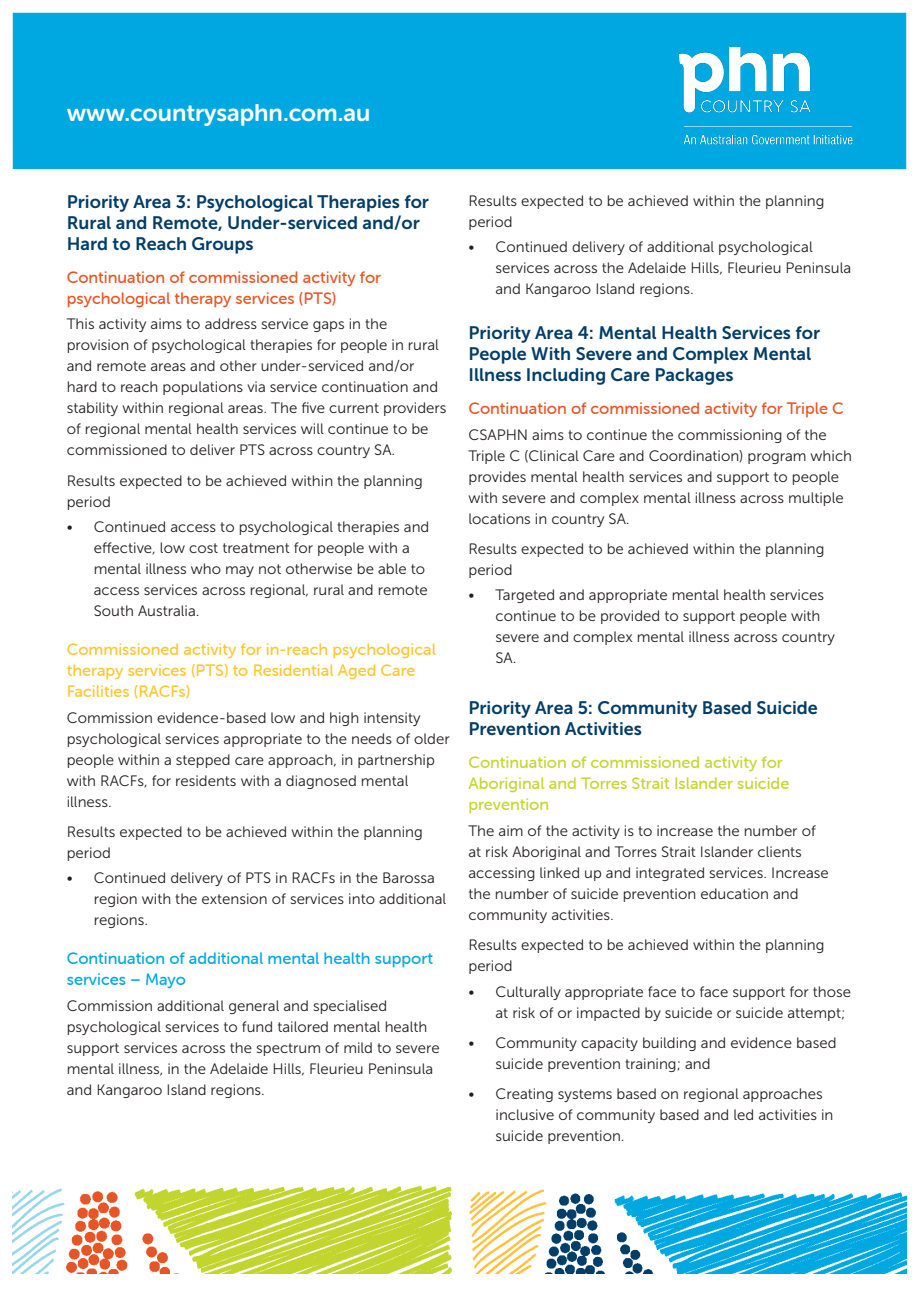
<style>
.page{position:relative;width:919px;height:1289px;background:#fff}
.page>*{position:absolute;margin:0;border:0;box-sizing:border-box;transform-origin:0 0}
.t1{font:24px "Museo Sans Rounded 700";color:#fff}
.t2{font:18px/21px "Museo Sans 700";color:#003d69}
.t3{font:16.5px/21px "Museo Sans Rounded 500";color:#e95424}
.t4{font:16.5px/21px "Museo Sans Rounded 500";color:#fec62e}
.t5{font:16.5px/21px "Museo Sans Rounded 500";color:#c4d62e}
.t6{font:16.5px/21px "Museo Sans Rounded 500";color:#00a8e1}
.t7{font:15px/21px "Museo Sans 300";color:#231f20}
</style>
<div class="page">
<img style="left:13px;top:1185px;width:893px;height:88px">
<div style="left:13px;top:13px;width:893px;height:156px;background:#00a8e1"></div>
<img style="left:679px;top:47px;width:173px;height:98px">
<p class="t1" style="left:67px;top:99px;width:305px">www.countrysaphn.com.au</p>
<p class="t2" style="left:67px;top:191px;width:363px">Priority Area 3: Psychological Therapies for<br>Rural and Remote, Under-serviced and/or<br>Hard to Reach Groups</p>
<p class="t3" style="left:67px;top:267px;width:316px">Continuation of commissioned activity for psychological therapy services (PTS)</p>
<p class="t7" style="left:67px;top:314px;width:381px">This activity aims to address service gaps in the provision of psychological therapies for people in rural and remote areas and other under-serviced and/or hard to reach populations via service continuation and stability within regional areas. The five current providers of regional mental health services will continue to be commissioned to deliver PTS across country SA.</p>
<p class="t7" style="left:67px;top:470px;width:357px">Results expected to be achieved within the planning period</p>
<p class="t7" style="left:94px;top:516px;width:337px;text-indent:-27px">• Continued access to psychological therapies and effective, low cost treatment for people with a mental illness who may not otherwise be able to access services across regional, rural and remote South Australia.</p>
<p class="t4" style="left:67px;top:639px;width:371px">Commissioned activity for in-reach psychological therapy services (PTS) to Residential Aged Care<br>Facilities (RACFs)</p>
<p class="t7" style="left:67px;top:707px;width:384px">Commission evidence-based low and high intensity psychological services appropriate to the needs of older people within a stepped care approach, in partnership with RACFs, for residents with a diagnosed mental illness.</p>
<p class="t7" style="left:67px;top:821px;width:357px">Results expected to be achieved within the planning period</p>
<p class="t7" style="left:94px;top:867px;width:354px;text-indent:-27px">• Continued delivery of PTS in RACFs in the Barossa region with the extension of services into additional regions.</p>
<p class="t6" style="left:67px;top:948px;width:367px">Continuation of additional mental health support services – Mayo</p>
<p class="t7" style="left:67px;top:995px;width:374px">Commission additional general and specialised psychological services to fund tailored mental health support services across the spectrum of mild to severe mental illness, in the Adelaide Hills, Fleurieu Peninsula and Kangaroo Island regions.</p>
<p class="t7" style="left:468px;top:190px;width:357px">Results expected to be achieved within the planning period</p>
<p class="t7" style="left:495px;top:236px;width:357px;text-indent:-27px">• Continued delivery of additional psychological services across the Adelaide Hills, Fleurieu Peninsula and Kangaroo Island regions.</p>
<p class="t2" style="left:468px;top:322px;width:353px">Priority Area 4: Mental Health Services for<br>People With Severe and Complex Mental<br>Illness Including Care Packages</p>
<p class="t3" style="left:468px;top:398px;width:377px">Continuation of commissioned activity for Triple C</p>
<p class="t7" style="left:468px;top:424px;width:385px">CSAPHN aims to continue the commissioning of the Triple C (Clinical Care and Coordination) program which provides mental health services and support to people with severe and complex mental illness across multiple locations in country SA.</p>
<p class="t7" style="left:468px;top:538px;width:357px">Results expected to be achieved within the planning period</p>
<p class="t7" style="left:495px;top:584px;width:341px;text-indent:-27px">• Targeted and appropriate mental health services continue to be provided to support people with severe and complex mental illness across country SA.</p>
<p class="t2" style="left:468px;top:697px;width:351px">Priority Area 5: Community Based Suicide<br>Prevention Activities</p>
<p class="t5" style="left:468px;top:752px;width:322px">Continuation of commissioned activity for<br>Aboriginal and Torres Strait Islander suicide prevention</p>
<p class="t7" style="left:468px;top:820px;width:362px">The aim of the activity is to increase the number of at risk Aboriginal and Torres Strait Islander clients accessing linked up and integrated services. Increase the number of suicide prevention education and community activities.</p>
<p class="t7" style="left:468px;top:934px;width:357px">Results expected to be achieved within the planning period</p>
<p class="t7" style="left:495px;top:980px;width:357px;text-indent:-27px">• Culturally appropriate face to face support for those at risk of or impacted by suicide or suicide attempt;</p>
<p class="t7" style="left:495px;top:1031px;width:342px;text-indent:-27px">• Community capacity building and evidence based suicide prevention training; and</p>
<p class="t7" style="left:495px;top:1082px;width:339px;text-indent:-27px">• Creating systems based on regional approaches inclusive of community based and led activities in suicide prevention.</p>
</div>
